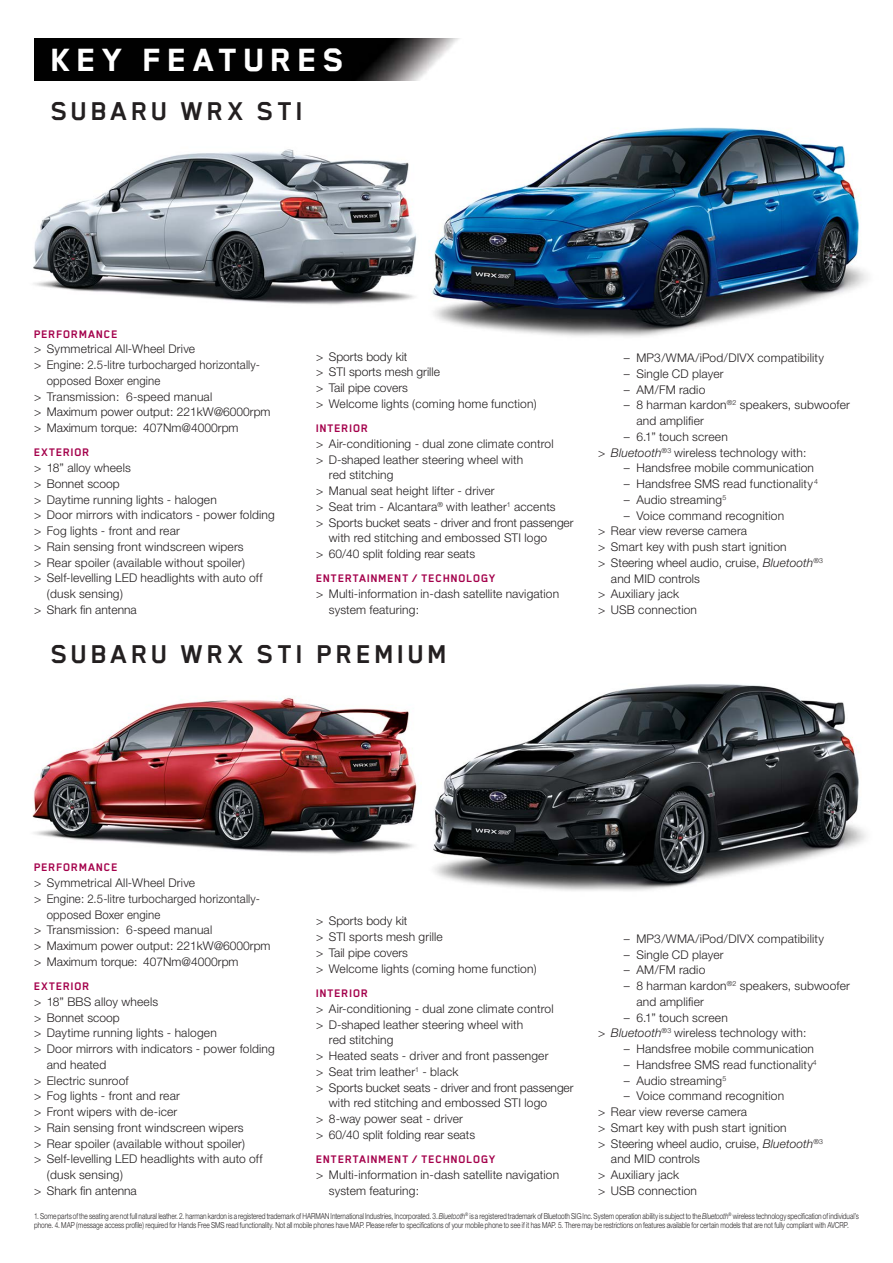
<style>
.page{position:relative;width:893px;height:1263px;background:#fff}
.page>*{position:absolute;margin:0;border:0;box-sizing:border-box;transform-origin:0 0}
.t1{font:800 37.5px "Subaru";letter-spacing:.155em;color:#fff}
.t2{font:700 30px "Subaru";letter-spacing:.11em;color:#231f20}
.t3{font:700 12.75px "Subaru";letter-spacing:.04em;color:#a4004b}
.t4{font:300 12px/15.8px "Helvetica Neue";letter-spacing:.015em;color:#231f20}
.t5{font:300 12px "Helvetica Neue";letter-spacing:-.005em;color:#231f20}
.t6{font:300 12px "Helvetica Neue";letter-spacing:.015em;color:#231f20;scale:.95 1}
.t7{font:300 8.25px/9px "Helvetica Neue";letter-spacing:-.005em;color:#231f20;scale:.79 1}
.s1{font-style:italic}
</style>
<div class="page">
<img style="left:33px;top:149px;width:384px;height:156px">
<img style="left:32px;top:697px;width:385px;height:157px">
<img style="left:34px;top:38px;width:426px;height:43px">
<img style="left:432px;top:127px;width:436px;height:210px">
<img style="left:433px;top:684px;width:433px;height:207px">
<h1 class="t1" style="left:51px;top:40px;width:295px">KEY FEATURES</h1>
<h2 class="t2" style="left:51px;top:94px;width:254px">SUBARU WRX STI</h2>
<p class="t3" style="left:34px;top:327px;width:85px">PERFORMANCE</p>
<p class="t4" style="left:34px;top:341px;width:163px">&gt; Symmetrical All-Wheel Drive</p>
<p class="t4" style="left:34px;top:357px;width:227px">&gt; Engine: 2.5-litre turbocharged horizontally-</p>
<p class="t6" style="left:47px;top:373px;width:121px">opposed Boxer engine</p>
<p class="t4" style="left:34px;top:388px;width:180px">&gt; Transmission: 6-speed manual</p>
<p class="t4" style="left:34px;top:404px;width:238px">&gt; Maximum power output: 221kW@6000rpm</p>
<p class="t4" style="left:34px;top:420px;width:206px">&gt; Maximum torque: 407Nm@4000rpm</p>
<p class="t3" style="left:34px;top:446px;width:57px">EXTERIOR</p>
<p class="t4" style="left:34px;top:460px;width:98px">&gt; 18” alloy wheels</p>
<p class="t4" style="left:34px;top:475px;width:87px">&gt; Bonnet scoop</p>
<p class="t4" style="left:34px;top:491px;width:184px">&gt; Daytime running lights - halogen</p>
<p class="t4" style="left:34px;top:507px;width:242px">&gt; Door mirrors with indicators - power folding</p>
<p class="t4" style="left:34px;top:523px;width:147px">&gt; Fog lights - front and rear</p>
<p class="t4" style="left:34px;top:538px;width:211px">&gt; Rain sensing front windscreen wipers</p>
<p class="t4" style="left:34px;top:554px;width:212px">&gt; Rear spoiler (available without spoiler)</p>
<p class="t4" style="left:34px;top:570px;width:230px">&gt; Self-levelling LED headlights with auto off</p>
<p class="t4" style="left:47px;top:586px;width:78px">(dusk sensing)</p>
<p class="t4" style="left:34px;top:601px;width:104px">&gt; Shark fin antenna</p>
<p class="t4" style="left:316px;top:348px;width:222px">&gt; Sports body kit<br>&gt; STI sports mesh grille<br>&gt; Tail pipe covers<br>&gt; Welcome lights (coming home function)</p>
<p class="t3" style="left:316px;top:421px;width:54px">INTERIOR</p>
<p class="t4" style="left:316px;top:436px;width:239px">&gt; Air-conditioning - dual zone climate control</p>
<p class="t4" style="left:316px;top:451px;width:209px">&gt; D-shaped leather steering wheel with</p>
<p class="t4" style="left:329px;top:467px;width:66px">red stitching</p>
<p class="t4" style="left:316px;top:483px;width:180px">&gt; Manual seat height lifter - driver</p>
<p class="t4" style="left:316px;top:498px;width:241px">&gt; Seat trim - Alcantara<sup>®</sup> with leather<sup>1</sup> accents</p>
<p class="t5" style="left:316px;top:515px;width:259px">&gt; Sports bucket seats - driver and front passenger</p>
<p class="t4" style="left:329px;top:530px;width:220px">with red stitching and embossed STI logo</p>
<p class="t4" style="left:316px;top:546px;width:161px">&gt; 60/40 split folding rear seats</p>
<p class="t3" style="left:316px;top:572px;width:181px">ENTERTAINMENT / TECHNOLOGY</p>
<p class="t4" style="left:329px;top:586px;width:232px;text-indent:-13px">&gt; Multi-information in-dash satellite navigation system featuring:</p>
<h2 class="t2" style="left:51px;top:637px;width:398px">SUBARU WRX STI PREMIUM</h2>
<p class="t4" style="left:624px;top:350px;width:202px">– MP3/WMA/iPod/DIVX compatibility</p>
<p class="t4" style="left:624px;top:366px;width:101px">– Single CD player</p>
<p class="t4" style="left:624px;top:381px;width:83px">– AM/FM radio</p>
<p class="t4" style="left:636px;top:397px;width:215px;text-indent:-13px">– 8 harman kardon<sup>®2</sup> speakers, subwoofer and amplifier</p>
<p class="t4" style="left:598px;top:429px;width:210px;text-indent:26px">– 6.1” touch screen<br>&gt; <span class="s1">Bluetooth</span><sup>®</sup><sup>3</sup> wireless technology with:</p>
<p class="t4" style="left:624px;top:460px;width:192px">– Handsfree mobile communication</p>
<p class="t4" style="left:624px;top:476px;width:196px">– Handsfree SMS read functionality <sup>4</sup></p>
<p class="t4" style="left:624px;top:492px;width:104px">– Audio streaming<sup>5</sup></p>
<p class="t4" style="left:624px;top:507px;width:162px">– Voice command recognition</p>
<p class="t4" style="left:598px;top:523px;width:151px">&gt; Rear view reverse camera</p>
<p class="t4" style="left:598px;top:539px;width:190px">&gt; Smart key with push start ignition</p>
<p class="t4" style="left:598px;top:554px;width:226px">&gt; Steering wheel audio, cruise, <span class="s1">Bluetooth</span><sup>®</sup><sup>3</sup></p>
<p class="t4" style="left:611px;top:570px;width:90px">and MID controls</p>
<p class="t4" style="left:598px;top:586px;width:83px">&gt; Auxiliary jack</p>
<p class="t4" style="left:598px;top:602px;width:100px">&gt; USB connection</p>
<p class="t3" style="left:34px;top:860px;width:85px">PERFORMANCE</p>
<p class="t4" style="left:34px;top:875px;width:163px">&gt; Symmetrical All-Wheel Drive</p>
<p class="t4" style="left:34px;top:890px;width:227px">&gt; Engine: 2.5-litre turbocharged horizontally-</p>
<p class="t6" style="left:47px;top:907px;width:121px">opposed Boxer engine</p>
<p class="t4" style="left:34px;top:922px;width:180px">&gt; Transmission: 6-speed manual</p>
<p class="t4" style="left:34px;top:938px;width:238px">&gt; Maximum power output: 221kW@6000rpm</p>
<p class="t4" style="left:34px;top:953px;width:206px">&gt; Maximum torque: 407Nm@4000rpm</p>
<p class="t3" style="left:34px;top:979px;width:57px">EXTERIOR</p>
<p class="t4" style="left:34px;top:993px;width:126px">&gt; 18” BBS alloy wheels</p>
<p class="t4" style="left:34px;top:1009px;width:87px">&gt; Bonnet scoop</p>
<p class="t4" style="left:34px;top:1025px;width:184px">&gt; Daytime running lights - halogen</p>
<p class="t4" style="left:34px;top:1041px;width:242px">&gt; Door mirrors with indicators - power folding</p>
<p class="t4" style="left:47px;top:1056px;width:61px">and heated</p>
<p class="t4" style="left:34px;top:1072px;width:96px">&gt; Electric sunroof</p>
<p class="t4" style="left:34px;top:1088px;width:147px">&gt; Fog lights - front and rear</p>
<p class="t4" style="left:34px;top:1104px;width:145px">&gt; Front wipers with de-icer</p>
<p class="t4" style="left:34px;top:1119px;width:211px">&gt; Rain sensing front windscreen wipers</p>
<p class="t4" style="left:34px;top:1135px;width:212px">&gt; Rear spoiler (available without spoiler)</p>
<p class="t4" style="left:34px;top:1151px;width:230px">&gt; Self-levelling LED headlights with auto off</p>
<p class="t4" style="left:47px;top:1167px;width:78px">(dusk sensing)</p>
<p class="t4" style="left:34px;top:1182px;width:104px">&gt; Shark fin antenna</p>
<p class="t4" style="left:316px;top:912px;width:222px">&gt; Sports body kit<br>&gt; STI sports mesh grille<br>&gt; Tail pipe covers<br>&gt; Welcome lights (coming home function)</p>
<p class="t3" style="left:316px;top:986px;width:54px">INTERIOR</p>
<p class="t4" style="left:316px;top:1000px;width:239px">&gt; Air-conditioning - dual zone climate control</p>
<p class="t4" style="left:316px;top:1016px;width:209px">&gt; D-shaped leather steering wheel with</p>
<p class="t4" style="left:329px;top:1032px;width:66px">red stitching</p>
<p class="t4" style="left:316px;top:1048px;width:234px">&gt; Heated seats - driver and front passenger</p>
<p class="t4" style="left:316px;top:1063px;width:144px">&gt; Seat trim leather<sup>1</sup> - black</p>
<p class="t5" style="left:316px;top:1080px;width:259px">&gt; Sports bucket seats - driver and front passenger</p>
<p class="t4" style="left:329px;top:1095px;width:220px">with red stitching and embossed STI logo</p>
<p class="t4" style="left:316px;top:1111px;width:148px">&gt; 8-way power seat - driver</p>
<p class="t4" style="left:316px;top:1126px;width:161px">&gt; 60/40 split folding rear seats</p>
<p class="t3" style="left:316px;top:1152px;width:181px">ENTERTAINMENT / TECHNOLOGY</p>
<p class="t4" style="left:329px;top:1166px;width:232px;text-indent:-13px">&gt; Multi-information in-dash satellite navigation system featuring:</p>
<p class="t4" style="left:624px;top:930px;width:202px">– MP3/WMA/iPod/DIVX compatibility</p>
<p class="t4" style="left:624px;top:946px;width:101px">– Single CD player</p>
<p class="t4" style="left:624px;top:962px;width:83px">– AM/FM radio</p>
<p class="t4" style="left:636px;top:978px;width:215px;text-indent:-13px">– 8 harman kardon<sup>®2</sup> speakers, subwoofer and amplifier</p>
<p class="t4" style="left:598px;top:1009px;width:210px;text-indent:26px">– 6.1” touch screen<br>&gt; <span class="s1">Bluetooth</span><sup>®</sup><sup>3</sup> wireless technology with:</p>
<p class="t4" style="left:624px;top:1041px;width:192px">– Handsfree mobile communication</p>
<p class="t4" style="left:624px;top:1056px;width:195px">– Handsfree SMS read functionality<sup>4</sup></p>
<p class="t4" style="left:624px;top:1072px;width:104px">– Audio streaming<sup>5</sup></p>
<p class="t4" style="left:624px;top:1088px;width:162px">– Voice command recognition</p>
<p class="t4" style="left:598px;top:1104px;width:151px">&gt; Rear view reverse camera</p>
<p class="t4" style="left:598px;top:1119px;width:190px">&gt; Smart key with push start ignition</p>
<p class="t4" style="left:598px;top:1135px;width:226px">&gt; Steering wheel audio, cruise, <span class="s1">Bluetooth</span><sup>®</sup><sup>3</sup></p>
<p class="t4" style="left:611px;top:1151px;width:90px">and MID controls</p>
<p class="t4" style="left:598px;top:1167px;width:83px">&gt; Auxiliary jack</p>
<p class="t4" style="left:598px;top:1182px;width:100px">&gt; USB connection</p>
<p class="t7" style="left:34px;top:1211px;width:1046px">1. Some parts of the seating are not full natural leather. 2. harman kardon is a registered trademark of HARMAN International Industries, Incorporated. 3. <span class="s1">Bluetooth</span><sup>®</sup> is a registered trademark of Bluetooth SIG Inc. System operation ability is subject to the <span class="s1">Bluetooth</span><sup>®</sup> wireless technology specification of individual’s phone. 4. MAP (message access profile) required for Hands Free SMS read functionality. Not all mobile phones have MAP. Please refer to specifications of your mobile phone to see if it has MAP. 5. There may be restrictions on features available for certain models that are not fully compliant with AVCRP.</p>
</div>
